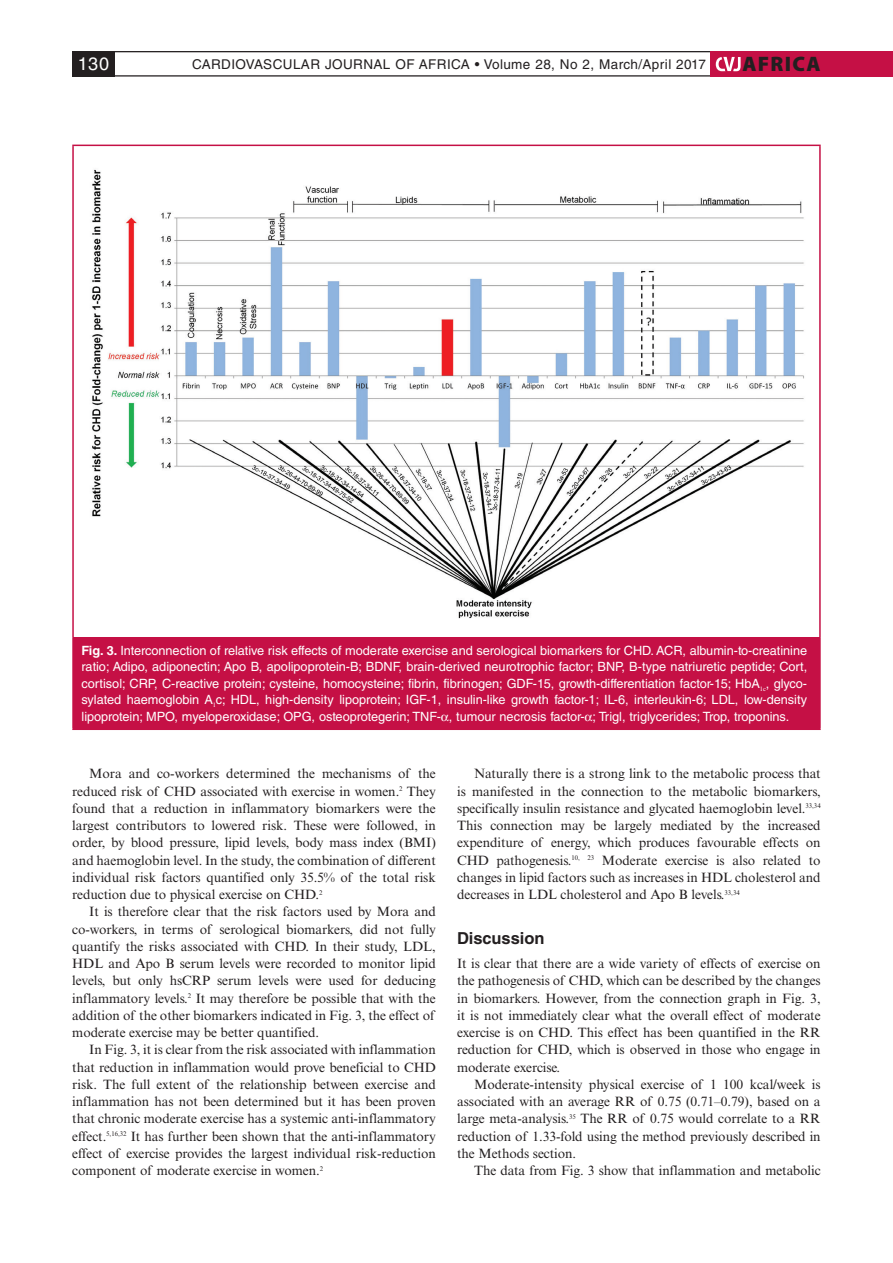
<style>
.page{position:relative;width:893px;height:1263px;background:#fff}
.page>*{position:absolute;margin:0;border:0;box-sizing:border-box;transform-origin:0 0}
.t1{font:900 21px "Myriad Pro";letter-spacing:.06em;color:#231f20}
.t2{font:18px "Helvetica LT Std";color:#fff}
.t3{font:700 16.5px "Helvetica LT Std";color:#231f20}
.t4{font:13.5px/17.2px "Times New Roman MT Std";letter-spacing:-.005em;color:#231f20;text-align:justify}
.t5{font:13.5px "Helvetica LT Std";letter-spacing:.03em;color:#231f20}
.t6{font:12.75px/16.5px "Helvetica LT Std";letter-spacing:-.005em;color:#fff;text-align:justify}
.s1{font-weight:700}
</style>
<div class="page">
<div style="left:72px;top:51px;width:43px;height:26px;background:#231f20"></div>
<hr style="left:72px;top:51px;width:749px;height:1px;background:#231f20">
<hr style="left:72px;top:75px;width:749px;height:2px;background:#231f20">
<div style="left:711px;top:51px;width:182px;height:26px;background:#c51045"></div>
<svg style="left:716px;top:57px;width:25px;height:14px"></svg>
<div style="left:73px;top:637px;width:747px;height:92px;background:#c51045"></div>
<hr style="left:72px;top:145px;width:749px;height:1px;background:#c51045">
<hr style="left:72px;top:146px;width:2px;height:491px;background:#c51045">
<hr style="left:819px;top:146px;width:2px;height:491px;background:#c51045">
<hr style="left:72px;top:637px;width:2px;height:91px;background:#c51045">
<hr style="left:819px;top:637px;width:2px;height:91px;background:#c51045">
<hr style="left:72px;top:728px;width:749px;height:2px;background:#c51045">
<img style="left:92px;top:169px;width:712px;height:450px">
<p class="t2" style="left:78px;top:53px;width:33px">130</p>
<p class="t5" style="left:192px;top:57px;width:515px">CARDIOVASCULAR JOURNAL OF AFRICA • Volume 28, No 2, March/April 2017</p>
<h1 class="t1" style="left:742px;top:50px;width:80px">AFRICA</h1>
<p class="t6" style="left:82px;top:642px;width:727px"><span class="s1">Fig. 3.</span> Interconnection of relative risk effects of moderate exercise and serological biomarkers for CHD. ACR, albumin-to-creatinine ratio; Adipo, adiponectin; Apo B, apolipoprotein-B; BDNF, brain-derived neurotrophic factor; BNP, B-type natriuretic peptide; Cort, cortisol; CRP, C-reactive protein; cysteine, homocysteine; fibrin, fibrinogen; GDF-15, growth-differentiation factor-15; HbA<sub>1c</sub>, glyco&shy;sylated haemoglobin A<sub>1</sub>c; HDL, high-density lipoprotein; IGF-1, insulin-like growth factor-1; IL-6, interleukin-6; LDL, low-density lipoprotein; MPO, myeloperoxidase; OPG, osteoprotegerin; TNF- , tumour necrosis factor- ; Trigl, triglycerides; Trop, troponins.</p>
<p class="t4" style="left:89px;top:765px;width:348px">Mora and co-workers determined the mechanisms of the</p>
<p class="t4" style="left:72px;top:782px;width:365px">reduced risk of CHD associated with exercise in women.<sup>2</sup> They</p>
<p class="t4" style="left:72px;top:800px;width:365px">found that a reduction in inflammatory biomarkers were the</p>
<p class="t4" style="left:72px;top:817px;width:365px">largest contributors to lowered risk. These were followed, in</p>
<p class="t4" style="left:72px;top:834px;width:365px">order, by blood pressure, lipid levels, body mass index (BMI)</p>
<p class="t4" style="left:72px;top:851px;width:365px">and haemoglobin level. In the study, the combination of different</p>
<p class="t4" style="left:72px;top:869px;width:365px">individual risk factors quantified only 35.5% of the total risk</p>
<p class="t4" style="left:72px;top:886px;width:252px">reduction due to physical exercise on CHD.<sup>2</sup></p>
<p class="t4" style="left:89px;top:903px;width:348px">It is therefore clear that the risk factors used by Mora and</p>
<p class="t4" style="left:72px;top:920px;width:365px">co-workers, in terms of serological biomarkers, did not fully</p>
<p class="t4" style="left:72px;top:938px;width:365px">quantify the risks associated with CHD. In their study, LDL,</p>
<p class="t4" style="left:72px;top:955px;width:365px">HDL and Apo B serum levels were recorded to monitor lipid</p>
<p class="t4" style="left:72px;top:972px;width:365px">levels, but only hsCRP serum levels were used for deducing</p>
<p class="t4" style="left:72px;top:989px;width:365px">inflammatory levels.<sup>2</sup> It may therefore be possible that with the</p>
<p class="t4" style="left:72px;top:1007px;width:364px">addition of the other biomarkers indicated in Fig. 3, the effect of</p>
<p class="t4" style="left:72px;top:1024px;width:248px">moderate exercise may be better quantified.</p>
<p class="t4" style="left:89px;top:1041px;width:348px">In Fig. 3, it is clear from the risk associated with inflammation</p>
<p class="t4" style="left:72px;top:1058px;width:365px">that reduction in inflammation would prove beneficial to CHD</p>
<p class="t4" style="left:72px;top:1076px;width:365px">risk. The full extent of the relationship between exercise and</p>
<p class="t4" style="left:72px;top:1093px;width:365px">inflammation has not been determined but it has been proven</p>
<p class="t4" style="left:72px;top:1110px;width:365px">that chronic moderate exercise has a systemic anti-inflammatory</p>
<p class="t4" style="left:72px;top:1127px;width:365px">effect.<sup>5,16,32</sup> It has further been shown that the anti-inflammatory</p>
<p class="t4" style="left:72px;top:1145px;width:365px">effect of exercise provides the largest individual risk-reduction</p>
<p class="t4" style="left:72px;top:1162px;width:252px">component of moderate exercise in women.<sup>2</sup></p>
<p class="t4" style="left:457px;top:765px;width:365px;text-indent:17px">Naturally there is a strong link to the metabolic process that is manifested in the connection to the metabolic biomarkers, specifically insulin resistance and glycated haemoglobin level.<sup>33,34<br></sup>This connection may be largely mediated by the increased expenditure of energy, which produces favourable effects on CHD pathogenesis.<sup>10,</sup> <sup>23</sup> Moderate exercise is also related to changes in lipid factors such as increases in HDL cholesterol and decreases in LDL cholesterol and Apo B levels.<sup>33,34</sup></p>
<p class="t3" style="left:457px;top:928px;width:89px">Discussion</p>
<p class="t4" style="left:457px;top:955px;width:365px">It is clear that there are a wide variety of effects of exercise on</p>
<p class="t4" style="left:457px;top:972px;width:365px">the pathogenesis of CHD, which can be described by the changes</p>
<p class="t4" style="left:457px;top:989px;width:365px">in biomarkers. However, from the connection graph in Fig. 3,</p>
<p class="t4" style="left:457px;top:1007px;width:365px">it is not immediately clear what the overall effect of moderate</p>
<p class="t4" style="left:457px;top:1024px;width:365px">exercise is on CHD. This effect has been quantified in the RR</p>
<p class="t4" style="left:457px;top:1041px;width:365px">reduction for CHD, which is observed in those who engage in</p>
<p class="t4" style="left:457px;top:1058px;width:105px">moderate exercise.</p>
<p class="t4" style="left:474px;top:1076px;width:348px">Moderate-intensity physical exercise of 1 100 kcal/week is</p>
<p class="t4" style="left:457px;top:1093px;width:365px">associated with an average RR of 0.75 (0.71–0.79), based on a</p>
<p class="t4" style="left:457px;top:1110px;width:365px">large meta-analysis.<sup>35</sup> The RR of 0.75 would correlate to a RR</p>
<p class="t4" style="left:457px;top:1127px;width:365px">reduction of 1.33-fold using the method previously described in</p>
<p class="t4" style="left:457px;top:1145px;width:121px">the Methods section.</p>
<p class="t4" style="left:474px;top:1162px;width:348px">The data from Fig. 3 show that inflammation and metabolic</p>
</div>
